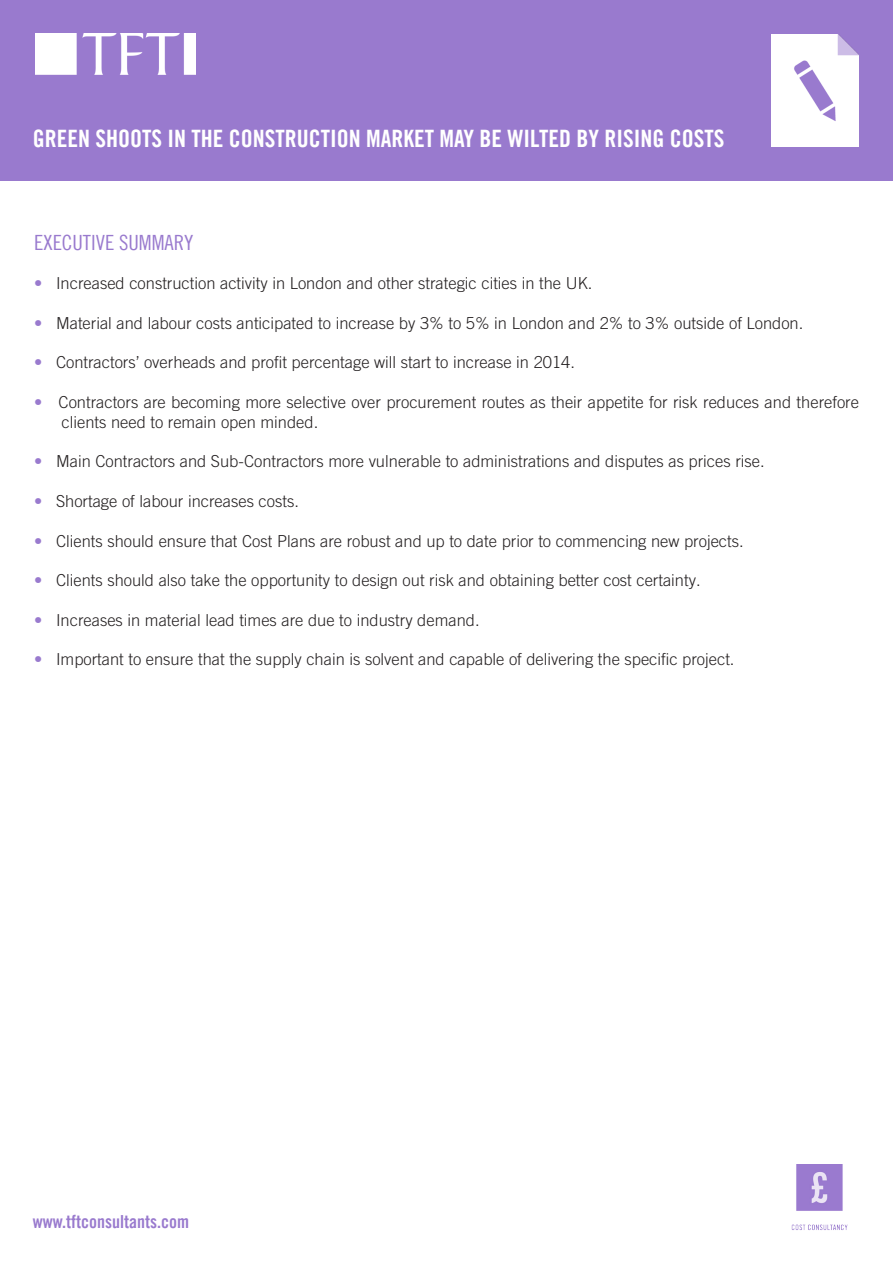
<style>
.page{position:relative;width:893px;height:1263px;background:#fff}
.page>*{position:absolute;margin:0;border:0;box-sizing:border-box;transform-origin:0 0}
.t1{font:24px "Trade Gothic LT Com Bd Cn 20";color:#fff}
.t2{font:21px "Trade Gothic LT Com Cn 18";color:#997ace}
.t3{font:18px "Trade Gothic LT Com Bd Cn 20";color:#997ace}
.t4{font:300 16.5px/19.8px "Trade Gothic LT Com";color:#231f20}
.s1{color:#997ace}
</style>
<div class="page">
<div style="left:0;top:0;width:893px;height:181px;background:#997ace"></div>
<img style="left:771px;top:34px;width:88px;height:113px">
<img style="left:36px;top:33px;width:160px;height:42px">
<img style="left:791px;top:1164px;width:57px;height:66px">
<p class="t1" style="left:33px;top:124px;width:693px">GREEN SHOOTS IN THE CONSTRUCTION MARKET MAY BE WILTED BY RISING COSTS</p>
<p class="t2" style="left:34px;top:230px;width:161px">EXECUTIVE SUMMARY</p>
<p class="t4" style="left:34px;top:273px;width:560px"><span class="s1">•</span> Increased construction activity in London and other strategic cities in the UK.</p>
<p class="t4" style="left:34px;top:313px;width:771px"><span class="s1">•</span> Material and labour costs anticipated to increase by 3% to 5% in London and 2% to 3% outside of London.</p>
<p class="t4" style="left:34px;top:352px;width:542px"><span class="s1">•</span> Contractors’ overheads and profit percentage will start to increase in 2014.</p>
<p class="t4" style="left:62px;top:392px;width:799px;text-indent:-28px"><span class="s1">•</span> Contractors are becoming more selective over procurement routes as their appetite for risk reduces and therefore clients need to remain open minded.</p>
<p class="t4" style="left:34px;top:451px;width:732px"><span class="s1">•</span> Main Contractors and Sub-Contractors more vulnerable to administrations and disputes as prices rise.</p>
<p class="t4" style="left:34px;top:491px;width:266px"><span class="s1">•</span> Shortage of labour increases costs.</p>
<p class="t4" style="left:34px;top:531px;width:711px"><span class="s1">•</span> Clients should ensure that Cost Plans are robust and up to date prior to commencing new projects.</p>
<p class="t4" style="left:34px;top:570px;width:668px"><span class="s1">•</span> Clients should also take the opportunity to design out risk and obtaining better cost certainty.</p>
<p class="t4" style="left:34px;top:610px;width:447px"><span class="s1">•</span> Increases in material lead times are due to industry demand.</p>
<p class="t4" style="left:34px;top:649px;width:702px"><span class="s1">•</span> Important to ensure that the supply chain is solvent and capable of delivering the specific project.</p>
<p class="t3" style="left:33px;top:1211px;width:158px">www.tftconsultants.com</p>
</div>
